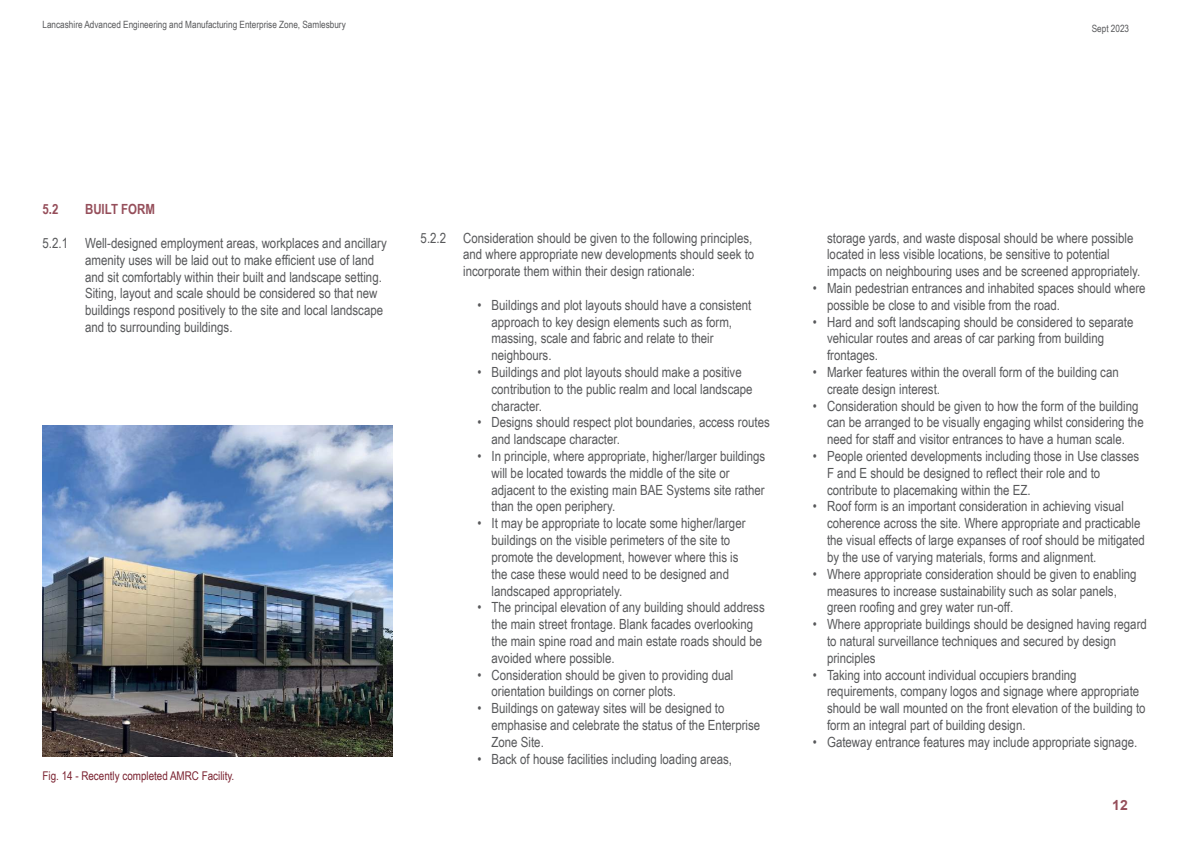
<style>
.page{position:relative;width:1191px;height:842px;background:#fff}
.page>*{position:absolute;margin:0;border:0;box-sizing:border-box;transform-origin:0 0}
.t1{font:14px/16.8px "Arial Narrow";color:#57585a}
.t2{font:700 14px "Arial Narrow";color:#954e5a}
.t3{font:700 14px "Arial";color:#954e5a}
.t4{font:12px "Arial Narrow";color:#7a2230}
.t5{font:10px "Arial Narrow";color:#57585a}
</style>
<div class="page">
<img style="left:43px;top:425px;width:349px;height:332px">
<p class="t5" style="left:43px;top:18px;width:305px">Lancashire Advanced Engineering and Manufacturing Enterprise Zone, Samlesbury</p>
<p class="t5" style="left:1091px;top:21px;width:39px">Sept 2023</p>
<p class="t2" style="left:43px;top:199px;width:17px">5.2</p>
<p class="t1" style="left:43px;top:234px;width:27px">5.2.1</p>
<p class="t2" style="left:85px;top:199px;width:71px">BUILT FORM</p>
<p class="t1" style="left:85px;top:234px;width:303px">Well-designed employment areas, workplaces and ancillary amenity uses will be laid out to make efficient use of land and sit comfortably within their built and landscape setting.<br>Siting, layout and scale should be considered so that new buildings respond positively to the site and local landscape and to surrounding buildings.</p>
<p class="t1" style="left:463px;top:229px;width:293px">Consideration should be given to the following principles, and where appropriate new developments should seek to incorporate them within their design rationale:</p>
<p class="t1" style="left:420px;top:229px;width:27px">5.2.2</p>
<p class="t1" style="left:491px;top:296px;width:261px;text-indent:-14px">• Buildings and plot layouts should have a consistent approach to key design elements such as form, massing, scale and fabric and relate to their neighbours.</p>
<p class="t1" style="left:491px;top:363px;width:263px;text-indent:-14px">• Buildings and plot layouts should make a positive contribution to the public realm and local landscape character.</p>
<p class="t1" style="left:491px;top:414px;width:280px;text-indent:-14px">• Designs should respect plot boundaries, access routes and landscape character.</p>
<p class="t1" style="left:491px;top:447px;width:275px;text-indent:-14px">• In principle, where appropriate, higher/larger buildings will be located towards the middle of the site or adjacent to the existing main BAE Systems site rather than the open periphery.</p>
<p class="t1" style="left:491px;top:514px;width:255px;text-indent:-14px">• It may be appropriate to locate some higher/larger buildings on the visible perimeters of the site to promote the development, however where this is the case these would need to be designed and landscaped appropriately.</p>
<p class="t1" style="left:491px;top:598px;width:275px;text-indent:-14px">• The principal elevation of any building should address the main street frontage. Blank facades overlooking the main spine road and main estate roads should be avoided where possible.</p>
<p class="t1" style="left:491px;top:666px;width:243px;text-indent:-14px">• Consideration should be given to providing dual orientation buildings on corner plots.</p>
<p class="t1" style="left:491px;top:699px;width:270px;text-indent:-14px">• Buildings on gateway sites will be designed to emphasise and celebrate the status of the Enterprise<br>Zone Site.</p>
<p class="t1" style="left:477px;top:750px;width:256px">• Back of house facilities including loading areas,</p>
<p class="t4" style="left:43px;top:767px;width:193px">Fig. 14 - Recently completed AMRC Facility.</p>
<p class="t1" style="left:827px;top:229px;width:315px">storage yards, and waste disposal should be where possible located in less visible locations, be sensitive to potential impacts on neighbouring uses and be screened appropriately.</p>
<p class="t1" style="left:827px;top:279px;width:320px;text-indent:-14px">• Main pedestrian entrances and inhabited spaces should where possible be close to and visible from the road.</p>
<p class="t1" style="left:827px;top:313px;width:308px;text-indent:-14px">• Hard and soft landscaping should be considered to separate vehicular routes and areas of car parking from building frontages.</p>
<p class="t1" style="left:827px;top:363px;width:293px;text-indent:-14px">• Marker features within the overall form of the building can create design interest.</p>
<p class="t1" style="left:827px;top:397px;width:318px;text-indent:-14px">• Consideration should be given to how the form of the building can be arranged to be visually engaging whilst considering the need for staff and visitor entrances to have a human scale.</p>
<p class="t1" style="left:827px;top:447px;width:314px;text-indent:-14px">• People oriented developments including those in Use classes<br>F and E should be designed to reflect their role and to contribute to placemaking within the EZ.</p>
<p class="t1" style="left:827px;top:498px;width:319px;text-indent:-14px">• Roof form is an important consideration in achieving visual coherence across the site. Where appropriate and practicable the visual effects of large expanses of roof should be mitigated by the use of varying materials, forms and alignment.</p>
<p class="t1" style="left:827px;top:565px;width:311px;text-indent:-14px">• Where appropriate consideration should be given to enabling measures to increase sustainability such as solar panels, green roofing and grey water run-off.</p>
<p class="t1" style="left:827px;top:615px;width:321px;text-indent:-14px">• Where appropriate buildings should be designed having regard to natural surveillance techniques and secured by design principles</p>
<p class="t1" style="left:827px;top:666px;width:320px;text-indent:-14px">• Taking into account individual occupiers branding requirements, company logos and signage where appropriate should be wall mounted on the front elevation of the building to form an integral part of building design.</p>
<p class="t1" style="left:813px;top:733px;width:326px">• Gateway entrance features may include appropriate signage.</p>
<p class="t3" style="left:1112px;top:795px;width:17px">12</p>
</div>
